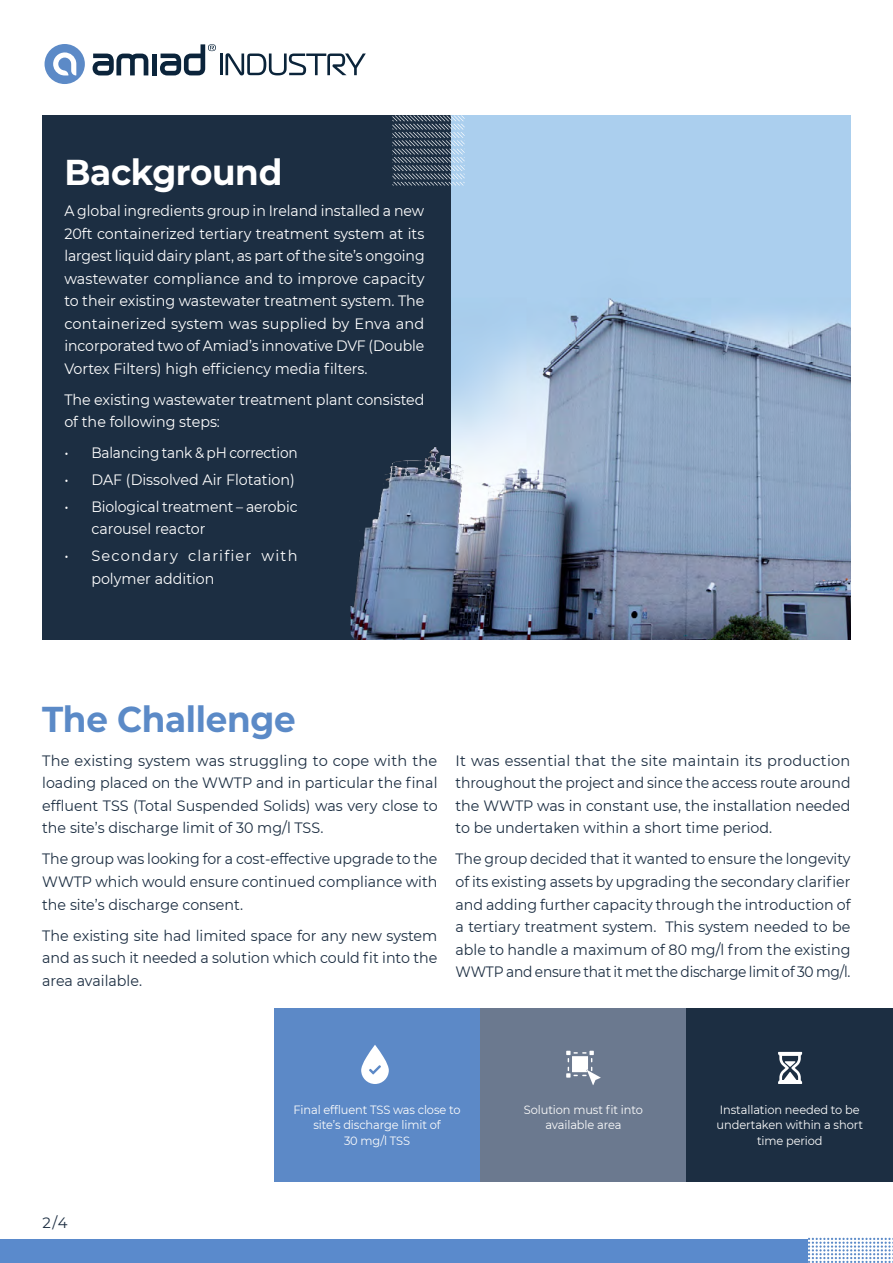
<style>
.page{position:relative;width:893px;height:1263px;background:#fff}
.page>*{position:absolute;margin:0;border:0;box-sizing:border-box;transform-origin:0 0}
.t1{font:700 36px "Montserrat";letter-spacing:-.01em;color:#5b8ac7;scale:.95 1}
.t2{font:700 36px "Montserrat";letter-spacing:-.01em;color:#fff;scale:.95 1}
.t3{font:15px/22.5px "Montserrat";color:#1c2e42;text-align:justify;scale:.94 1}
.t4{font:15px/22.5px "Montserrat";color:#fff;text-align:justify;scale:.94 1}
.t5{font:15px/22.5px "Montserrat";color:#1c2e42;text-align:justify}
.t6{font:15px/22.5px "Montserrat";color:#fff;scale:.95 1}
.t7{font:15px/22.5px "Montserrat";color:#1c2e42;text-align:justify;scale:.95 1}
.t8{font:15px/22.5px "Montserrat";letter-spacing:.075em;color:#fff;scale:.95 1}
.t9{font:15px "Montserrat";color:#1d2e42}
.t10{font:12px/15.8px "Montserrat";letter-spacing:-.01em;color:#fcfcfc;text-align:center;scale:.95 1}
</style>
<div class="page">
<img style="left:451px;top:116px;width:399px;height:524px">
<div style="left:274px;top:1009px;width:206px;height:173px;background:#5c89c7"></div>
<div style="left:480px;top:1009px;width:207px;height:173px;background:#6b798f"></div>
<div style="left:687px;top:1009px;width:206px;height:173px;background:#1c2e42"></div>
<div style="left:43px;top:116px;width:408px;height:524px;background:#1c2e42"></div>
<svg style="left:808px;top:1238px;width:85px;height:25px"></svg>
<svg style="left:392px;top:116px;width:73px;height:69px"></svg>
<div style="left:0;top:1239px;width:808px;height:24px;background:#5a8acc"></div>
<hr style="left:220px;top:54px;width:2px;height:21px;background:#0b243a">
<svg style="left:93px;top:54px;width:55px;height:21px"></svg>
<div style="left:152px;top:54px;width:5px;height:21px;background:#0b243b"></div>
<svg style="left:160px;top:44px;width:56px;height:31px"></svg>
<svg style="left:225px;top:53px;width:141px;height:22px"></svg>
<div style="left:45px;top:44px;width:40px;height:40px;background:#5c8ac7;border-radius:50%"></div>
<svg style="left:53px;top:52px;width:23px;height:23px"></svg>
<img style="left:350px;top:416px;width:118px;height:224px">
<svg style="left:778px;top:1052px;width:24px;height:32px"></svg>
<svg style="left:566px;top:1051px;width:35px;height:34px"></svg>
<svg style="left:361px;top:1045px;width:28px;height:39px"></svg>
<h1 class="t2" style="left:64px;top:147px;width:231px">Background</h1>
<p class="t4" style="left:64px;top:199px;width:385px">A global ingredients group in Ireland installed a new 20ft containerized tertiary treatment system at its largest liquid dairy plant, as part of the site’s ongoing wastewater compliance and to improve capacity to their existing wastewater treatment system. The containerized system was supplied by Enva and incorporated two of Amiad’s innovative DVF (Double Vortex Filters) high efficiency media filters.</p>
<p class="t6" style="left:64px;top:388px;width:381px">The existing wastewater treatment plant consisted of the following steps:</p>
<p class="t6" style="left:64px;top:441px;width:247px">• Balancing tank &amp; pH correction</p>
<p class="t6" style="left:64px;top:468px;width:244px">• DAF (Dissolved Air Flotation)</p>
<p class="t6" style="left:91px;top:495px;width:219px;text-indent:-27px">• Biological treatment – aerobic carousel reactor</p>
<p class="t8" style="left:91px;top:544px;width:219px;text-indent:-27px">• Secondary clarifier with polymer addition</p>
<h1 class="t1" style="left:42px;top:693px;width:268px">The Challenge</h1>
<p class="t5" style="left:42px;top:749px;width:397px">The existing system was struggling to cope with the loading placed on the WWTP and in particular the final effluent TSS (Total Suspended Solids) was very close to the site’s discharge limit of 30 mg/l TSS.</p>
<p class="t3" style="left:42px;top:847px;width:422px">The group was looking for a cost-effective upgrade to the WWTP which would ensure continued compliance with the site’s discharge consent.</p>
<p class="t7" style="left:42px;top:923px;width:418px">The existing site had limited space for any new system and as such it needed a solution which could fit into the area available.</p>
<p class="t5" style="left:455px;top:749px;width:396px">It was essential that the site maintain its production throughout the project and since the access route around the WWTP was in constant use, the installation needed to be undertaken within a short time period.</p>
<p class="t3" style="left:455px;top:847px;width:422px">The group decided that it wanted to ensure the longevity of its existing assets by upgrading the secondary clarifier and adding further capacity through the introduction of a tertiary treatment system. This system needed to be able to handle a maximum of 80 mg/l from the existing WWTP and ensure that it met the discharge limit of 30 mg/l.</p>
<p class="t9" style="left:43px;top:1212px;width:27px">2/4</p>
<p class="t10" style="left:294px;top:1101px;width:177px">Final effluent TSS was close to site’s discharge limit of<br>30 mg/l TSS</p>
<p class="t10" style="left:717px;top:1101px;width:156px">Installation needed to be undertaken within a short time period</p>
<p class="t10" style="left:524px;top:1101px;width:127px">Solution must fit into available area</p>
</div>
